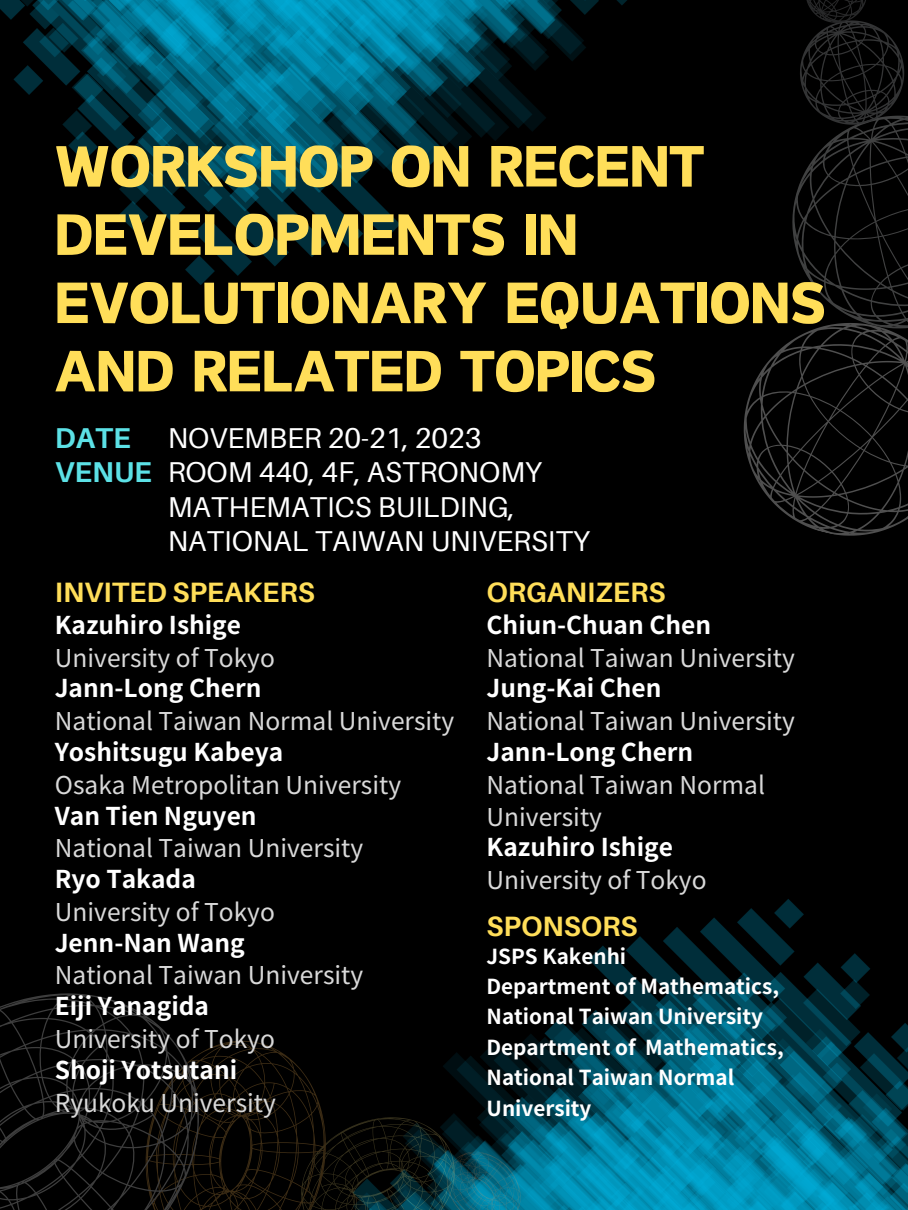
<style>
.page{position:relative;width:908px;height:1210px;background:#fff}
.page>*{position:absolute;margin:0;border:0;box-sizing:border-box;transform-origin:0 0}
.t1{font:68.39px/68.2px "Canva Sweet Heart KR";color:#ffde59}
.t2{font:28.7px/34.4px "Aileron";color:#fff}
.t3{font:700 28.7px "Aileron";color:#5ce1e6}
.t4{font:700 28px "Aileron";color:#ffde59}
.t5{font:24.5px "Noto Sans TC";color:#d9d9d9}
.t6{font:700 24.5px "Noto Sans TC";color:#fff}
.t7{font:700 20.65px/30.4px "Noto Sans TC";color:#fff}
</style>
<div class="page">
<img style="left:0;top:0;width:907px;height:1210px">
<svg style="left:721px;top:301px;width:186px;height:257px;background:#090909"></svg>
<svg style="left:769px;top:0;width:138px;height:351px;background:#0a0a0a"></svg>
<svg style="left:380px;top:1083px;width:154px;height:127px;background:#042f39"></svg>
<svg style="left:260px;top:1009px;width:120px;height:201px;background:#060503"></svg>
<svg style="left:0;top:925px;width:260px;height:285px;background:#080706"></svg>
<p class="t1" style="left:55px;top:131px;width:772px">WORKSHOP ON RECENT<br>DEVELOPMENTS IN<br>EVOLUTIONARY EQUATIONS<br>AND RELATED TOPICS</p>
<p class="t3" style="left:55px;top:420px;width:77px">DATE</p>
<p class="t3" style="left:55px;top:454px;width:99px">VENUE</p>
<p class="t2" style="left:168px;top:420px;width:315px">NOVEMBER 20-21, 2023</p>
<p class="t2" style="left:168px;top:454px;width:375px">ROOM 440, 4F, ASTRONOMY<br>MATHEMATICS BUILDING,</p>
<p class="t2" style="left:168px;top:523px;width:423px">NATIONAL TAIWAN UNIVERSITY</p>
<p class="t4" style="left:55px;top:574px;width:261px">INVITED SPEAKERS</p>
<p class="t6" style="left:55px;top:605px;width:188px">Kazuhiro Ishige</p>
<p class="t6" style="left:55px;top:669px;width:208px">Jann-Long Chern</p>
<p class="t6" style="left:55px;top:732px;width:230px">Yoshitsugu Kabeya</p>
<p class="t6" style="left:55px;top:796px;width:203px">Van Tien Nguyen</p>
<p class="t6" style="left:55px;top:859px;width:143px">Ryo Takada</p>
<p class="t6" style="left:55px;top:923px;width:191px">Jenn-Nan Wang</p>
<p class="t6" style="left:55px;top:986px;width:156px">Eiji Yanagida</p>
<p class="t6" style="left:55px;top:1050px;width:184px">Shoji Yotsutani</p>
<p class="t4" style="left:486px;top:575px;width:180px">ORGANIZERS</p>
<p class="t6" style="left:486px;top:605px;width:226px">Chiun-Chuan Chen</p>
<p class="t5" style="left:55px;top:638px;width:221px">University of Tokyo</p>
<p class="t5" style="left:55px;top:702px;width:401px">National Taiwan Normal University</p>
<p class="t5" style="left:55px;top:765px;width:348px">Osaka Metropolitan University</p>
<p class="t5" style="left:55px;top:829px;width:310px">National Taiwan University</p>
<p class="t5" style="left:55px;top:892px;width:221px">University of Tokyo</p>
<p class="t5" style="left:55px;top:956px;width:310px">National Taiwan University</p>
<p class="t5" style="left:55px;top:1019px;width:221px">University of Tokyo</p>
<p class="t5" style="left:55px;top:1083px;width:222px">Ryukoku University</p>
<p class="t5" style="left:486px;top:638px;width:310px">National Taiwan University</p>
<p class="t5" style="left:486px;top:702px;width:310px">National Taiwan University</p>
<p class="t5" style="left:486px;top:765px;width:280px">National Taiwan Normal</p>
<p class="t5" style="left:486px;top:797px;width:117px">University</p>
<p class="t5" style="left:486px;top:860px;width:221px">University of Tokyo</p>
<p class="t6" style="left:486px;top:669px;width:176px">Jung-Kai Chen</p>
<p class="t6" style="left:486px;top:732px;width:208px">Jann-Long Chern</p>
<p class="t6" style="left:486px;top:828px;width:188px">Kazuhiro Ishige</p>
<p class="t4" style="left:486px;top:908px;width:152px">SPONSORS</p>
<p class="t7" style="left:486px;top:939px;width:141px">JSPS Kakenhi</p>
<p class="t7" style="left:486px;top:969px;width:294px">Department of Mathematics,</p>
<p class="t7" style="left:486px;top:1000px;width:278px">National Taiwan University</p>
<p class="t7" style="left:486px;top:1030px;width:298px">Department of Mathematics,</p>
<p class="t7" style="left:486px;top:1061px;width:249px">National Taiwan Normal<br>University</p>
</div>
